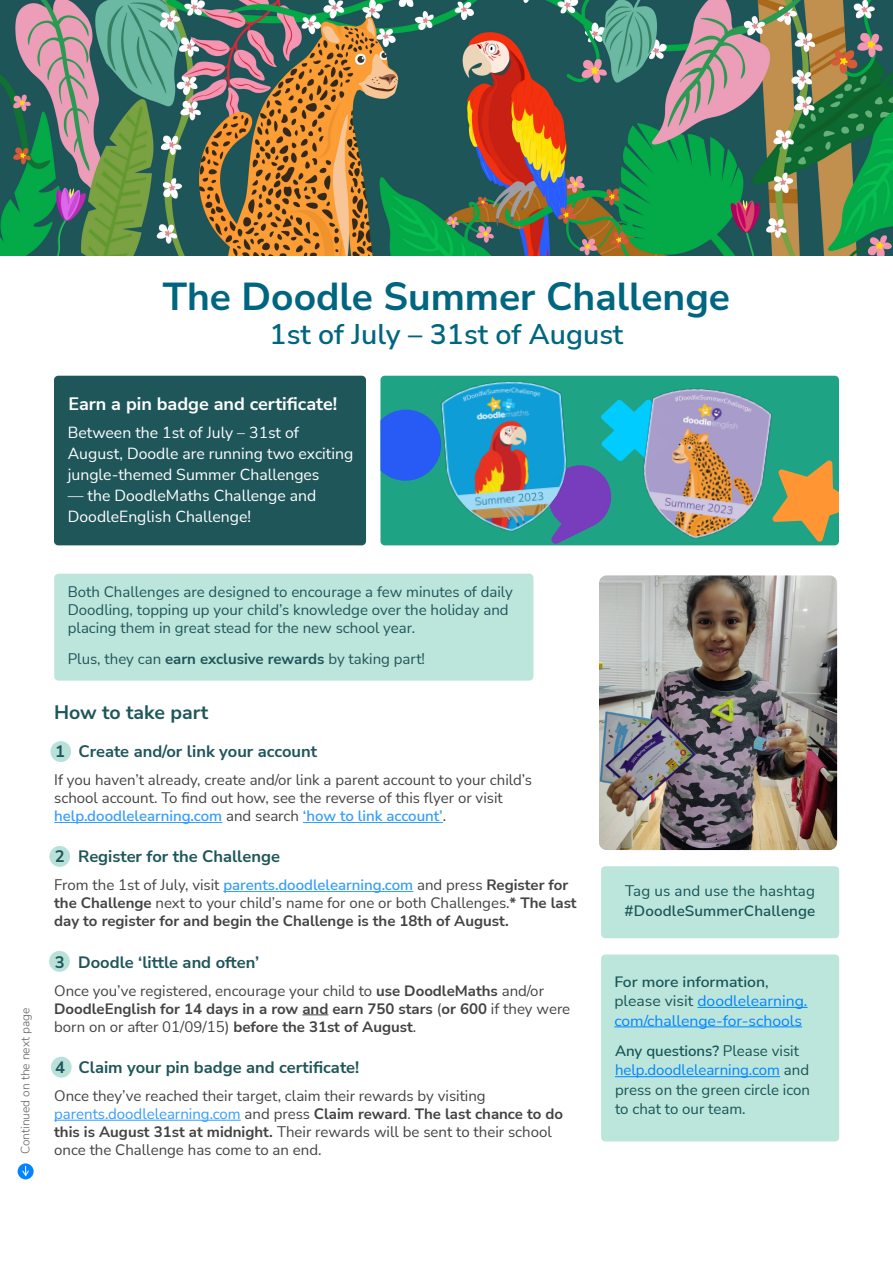
<style>
.page{position:relative;width:893px;height:1263px;background:#fff}
.page>*{position:absolute;margin:0;border:0;box-sizing:border-box;transform-origin:0 0}
._22_Roboto{font:700 39px "Nunito Sans";color:#006680}
._22_Roboto-2{font:600 28.5px "Nunito Sans";color:#006680}
._22_Roboto-3{font:700 19.5px "Nunito Sans";color:#1f565a}
.Nunito_Sans_46{font:700 18px "Nunito Sans";color:#fff}
.t1{font:700 16.5px "Nunito Sans";color:#1f565a}
.Nunito_Sans_46-2{font:15.75px/21px "Nunito Sans";color:#fff}
.t2{font:15px/18px "Nunito Sans";color:#434342}
.t3{font:700 15px/18px "Nunito Sans";color:#434342}
.t4{font:15px/18px "Nunito Sans";color:#1f565a}
.Nunito_Sans_46-3{font:15px/19.5px "Nunito Sans";color:#175558}
.Nunito_Sans_46-4{font:15px/19.5px "Nunito Sans";color:#0085fd;scale:1.05 1}
.Nunito_Sans_46-5{font:600 15px/19.5px "Nunito Sans";letter-spacing:.01em;color:#175558}
.Nunito_Sans_46-6{font:600 15px "Nunito Sans";letter-spacing:.01em;color:#175558;scale:1.05 1}
._8_Roboto{font:300 12px "Nunito Sans";color:#636366}
.s1{font-weight:700}
.s2{font-weight:600;color:#339dfd}
.s3{font-weight:400}
.s4{color:#339dfd}
.s5{color:#175558}
.s6{font-weight:600}
.s7{color:#0085fd}
</style>
<div class="page">
<div style="left:54px;top:376px;width:312px;height:169px;background:#1f565a;border-radius:4px"></div>
<div style="left:54px;top:574px;width:479px;height:107px;background:#bce5dc;border-radius:4px"></div>
<div style="left:51px;top:1057px;width:21px;height:20px;background:#b8e2d9;border-radius:50%"></div>
<div style="left:50px;top:741px;width:21px;height:21px;background:#b8e2d9;border-radius:50%"></div>
<div style="left:49px;top:951px;width:21px;height:21px;background:#b8e2d9;border-radius:50%"></div>
<div style="left:49px;top:846px;width:21px;height:21px;background:#b8e2d9;border-radius:50%"></div>
<img style="left:0;top:0;width:893px;height:255px">
<div style="left:380px;top:376px;width:459px;height:169px;background:#1fa385;border-radius:4px"></div>
<svg style="left:380px;top:406px;width:38px;height:78px;background:#2866e3"></svg>
<hr style="left:54px;top:822px;width:168px;height:1px;background:#339dfd">
<hr style="left:303px;top:822px;width:140px;height:1px;background:#339dfd">
<hr style="left:223px;top:891px;width:190px;height:1px;background:#339dfd">
<div style="left:601px;top:866px;width:238px;height:72px;background:#bce5dc;border-radius:4px"></div>
<svg style="left:302px;top:1014px;width:26px;height:1px"></svg>
<hr style="left:54px;top:1120px;width:187px;height:1px;background:#339dfd">
<div style="left:601px;top:954px;width:238px;height:187px;background:#bce5dc;border-radius:4px"></div>
<hr style="left:697px;top:1007px;width:111px;height:1px;background:#0085fd">
<hr style="left:614px;top:1026px;width:188px;height:1px;background:#0085fd">
<hr style="left:615px;top:1076px;width:165px;height:1px;background:#0085fd">
<svg style="left:595px;top:405px;width:18px;height:120px"></svg>
<img style="left:613px;top:375px;width:185px;height:171px">
<img style="left:418px;top:375px;width:177px;height:169px">
<svg style="left:18px;top:1163px;width:16px;height:16px"></svg>
<svg style="left:21px;top:1166px;width:9px;height:11px"></svg>
<img style="left:599px;top:575px;width:238px;height:275px">
<svg style="left:772px;top:460px;width:67px;height:82px"></svg>
<p class="_22_Roboto" style="left:163px;top:269px;width:569px">The Doodle Summer Challenge</p>
<p class="_22_Roboto-2" style="left:270px;top:315px;width:355px">1st of July – 31st of August</p>
<p class="Nunito_Sans_46" style="left:68px;top:391px;width:270px">Earn a pin badge and certificate!</p>
<p class="Nunito_Sans_46-2" style="left:68px;top:422px;width:287px">Between the 1st of July – 31st of<br>August, Doodle are running two exciting jungle-themed Summer Challenges</p>
<p class="Nunito_Sans_46-2" style="left:68px;top:485px;width:250px">— the DoodleMaths Challenge and<br>DoodleEnglish Challenge!</p>
<p class="_8_Roboto" style="left:17px;top:1154px;width:148px;rotate:-90deg">Continued on the next page</p>
<p class="t4" style="left:68px;top:582px;width:447px">Both Challenges are designed to encourage a few minutes of daily<br>Doodling, topping up your child’s knowledge over the holiday and placing them in great stead for the new school year.</p>
<p class="t4" style="left:68px;top:650px;width:359px">Plus, they can <span class="s1">earn exclusive rewards</span> by taking part!</p>
<p class="_22_Roboto-3" style="left:54px;top:699px;width:156px">How to take part</p>
<p class="t1" style="left:55px;top:740px;width:263px">1 Create and/or link your account</p>
<p class="t2" style="left:54px;top:770px;width:479px">If you haven’t already, create and/or link a parent account to your child’s school account. To find out how, see the reverse of this flyer or visit <span class="s2">help.doodlelearning.com</span> and search <span class="s2">‘how to link account’</span>.</p>
<p class="t1" style="left:55px;top:845px;width:227px">2 Register for the Challenge</p>
<p class="t3" style="left:54px;top:875px;width:524px"><span class="s3">From the 1st of July, visit</span> <span class="s2">parents.doodlelearning.com</span> <span class="s3">and press</span> Register for the Challenge <span class="s3">next to your child’s name for one or both Challenges.</span>* The last day to register for and begin the Challenge is the 18th of August.</p>
<p class="t1" style="left:55px;top:950px;width:206px">3 Doodle ‘little and often’</p>
<p class="t3" style="left:54px;top:981px;width:518px"><span class="s3">Once you’ve registered, encourage your child to</span> use DoodleMaths <span class="s3">and/or<br></span>DoodleEnglish for 14 days in a row and earn 750 stars <span class="s3">(</span>or 600 <span class="s3">if they were born on or after 01/09/15)</span> before the 31st of August<span class="s3">.</span></p>
<p class="t1" style="left:55px;top:1056px;width:305px">4 Claim your pin badge and certificate!</p>
<p class="t2" style="left:54px;top:1086px;width:433px">Once they’ve reached their target, claim their rewards by visiting</p>
<p class="t2" style="left:54px;top:1104px;width:510px"><span class="s4">parents.doodlelearning.com</span> and press <span class="s1">Claim reward</span>. <span class="s1">The last chance to do this is August 31st at midnight.</span> Their rewards will be sent to their school once the Challenge has come to an end.</p>
<p class="Nunito_Sans_46-5" style="left:625px;top:881px;width:192px"><span class="s3">Tag us and use the hashtag </span>#DoodleSummerChallenge</p>
<p class="Nunito_Sans_46-6" style="left:614px;top:971px;width:149px">For more information<span class="s3">,</span></p>
<p class="Nunito_Sans_46-4" style="left:614px;top:990px;width:186px"><span class="s5">please visit</span> doodlelearning. com/challenge-for-schools</p>
<p class="Nunito_Sans_46-3" style="left:615px;top:1040px;width:196px"><span class="s6">Any questions?</span> Please visit <span class="s7">help.doodlelearning.com</span> and press on the green circle icon to chat to our team.</p>
</div>
